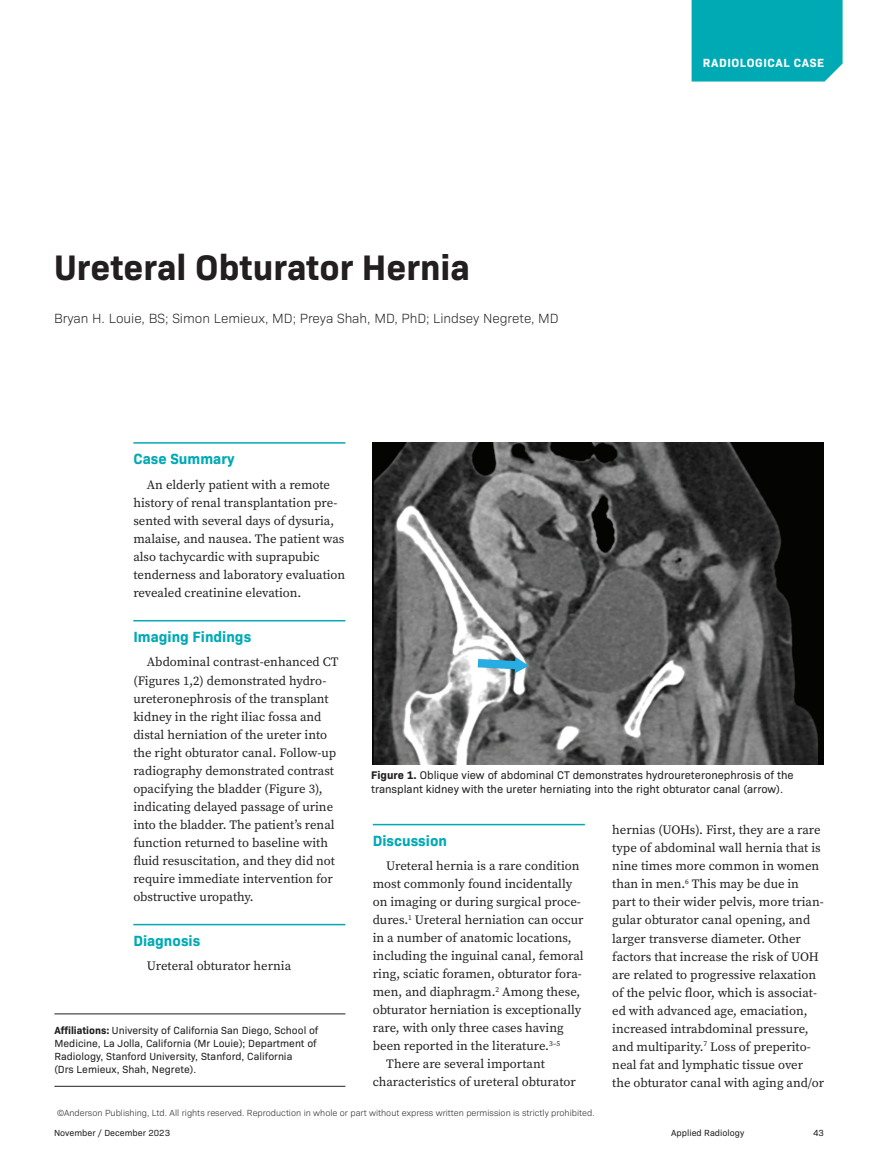
<style>
.page{position:relative;width:878px;height:1175px;background:#fff}
.page>*{position:absolute;margin:0;border:0;box-sizing:border-box;transform-origin:0 0}
.t1{font:700 36px "Bio Sans";color:#231f20}
.Heading-Rad-Case{font:700 15px "Bio Sans";color:#00aab5}
.Author{font:300 13.5px "Bio Sans";color:#231f20}
.Body{font:12.75px/18px "Source Serif Pro";color:#231f20}
.Header-Section{font:700 12px "Bio Sans";letter-spacing:.05em;color:#fff}
.Figure{font:11.25px/13.5px "Bio Sans";color:#231f20}
.Affiliations{font:10.5px/12.8px "Bio Sans";color:#231f20}
.copyright{font:300 9px "Bio Sans";color:#231f20}
.t2{font:9px "Bio Sans";color:#231f20}
.s1{font-weight:700}
</style>
<div class="page">
<div style="left:691px;top:0;width:151px;height:82px;background:#00aab5"></div>
<hr style="left:133px;top:442px;width:212px;height:1px;background:#00aab5">
<hr style="left:133px;top:620px;width:212px;height:1px;background:#00aab5">
<hr style="left:133px;top:923px;width:212px;height:2px;background:#00aab5">
<hr style="left:54px;top:1013px;width:291px;height:1px;background:#231f20">
<hr style="left:54px;top:1086px;width:291px;height:1px;background:#231f20">
<hr style="left:373px;top:824px;width:212px;height:1px;background:#00aab5">
<img style="left:373px;top:443px;width:451px;height:321px">
<p class="t1" style="left:54px;top:239px;width:417px">Ureteral Obturator Hernia</p>
<p class="Author" style="left:54px;top:309px;width:506px">Bryan H. Louie, BS; Simon Lemieux, MD; Preya Shah, MD, PhD; Lindsey Negrete, MD</p>
<p class="Header-Section" style="left:702px;top:54px;width:123px">RADIOLOGICAL CASE</p>
<p class="Heading-Rad-Case" style="left:133px;top:447px;width:103px">Case Summary</p>
<p class="Body" style="left:133px;top:475px;width:213px;text-indent:14px">An elderly patient with a remote history of renal transplantation pre&shy;sented with several days of dysuria, malaise, and nausea. The patient was also tachycardic with suprapubic tenderness and laboratory evaluation revealed creatinine elevation.</p>
<p class="Heading-Rad-Case" style="left:133px;top:625px;width:119px">Imaging Findings</p>
<p class="Body" style="left:133px;top:653px;width:207px;text-indent:14px">Abdominal contrast-enhanced CT (Figures 1,2) demonstrated hydro&shy;ureteronephrosis of the transplant kidney in the right iliac fossa and distal herniation of the ureter into the right obturator canal. Follow-up radiography demonstrated contrast opacifying the bladder (Figure 3), indicating delayed passage of urine into the bladder. The patient’s renal function returned to baseline with fluid resuscitation, and they did not require immediate intervention for obstructive uropathy.</p>
<p class="Heading-Rad-Case" style="left:133px;top:928px;width:68px">Diagnosis</p>
<p class="Body" style="left:147px;top:957px;width:146px">Ureteral obturator hernia</p>
<p class="Figure" style="left:371px;top:767px;width:424px"><span class="s1">Figure 1.</span> Oblique view of abdominal CT demonstrates hydroureteronephrosis of the transplant kidney with the ureter herniating into the right obturator canal (arrow).</p>
<p class="Body" style="left:612px;top:821px;width:213px">hernias (UOHs). First, they are a rare type of abdominal wall hernia that is nine times more common in women than in men.<sup>6</sup> This may be due in part to their wider pelvis, more trian&shy;gular obturator canal opening, and larger transverse diameter. Other factors that increase the risk of UOH are related to progressive relaxation of the pelvic floor, which is associat&shy;ed with advanced age, emaciation, increased intrabdominal pressure, and multiparity.<sup>7</sup> Loss of preperito&shy;neal fat and lymphatic tissue over the obturator canal with aging and/or</p>
<p class="Heading-Rad-Case" style="left:373px;top:829px;width:76px">Discussion</p>
<p class="Body" style="left:373px;top:857px;width:212px;text-indent:14px">Ureteral hernia is a rare condition most commonly found incidentally on imaging or during surgical proce&shy;dures.<sup>1</sup> Ureteral herniation can occur in a number of anatomic locations, including the inguinal canal, femoral ring, sciatic foramen, obturator fora&shy;men, and diaphragm.<sup>2</sup> Among these, obturator herniation is exceptionally rare, with only three cases having been reported in the literature.<sup>3–5</sup></p>
<p class="Body" style="left:373px;top:1055px;width:204px;text-indent:14px">There are several important characteristics of ureteral obturator</p>
<p class="Affiliations" style="left:54px;top:1023px;width:265px"><span class="s1">Affiliations:</span> University of California San Diego, School of Medicine, La Jolla, California (Mr Louie); Department of Radiology, Stanford University, Stanford, California<br>(Drs Lemieux, Shah, Negrete).</p>
<p class="copyright" style="left:57px;top:1106px;width:539px">©Anderson Publishing, Ltd. All rights reserved. Reproduction in whole or part without express written permission is strictly prohibited.</p>
<p class="t2" style="left:54px;top:1126px;width:118px">November / December 2023</p>
<p class="t2" style="left:671px;top:1126px;width:75px">Applied Radiology</p>
<p class="t2" style="left:813px;top:1126px;width:12px">43</p>
</div>
